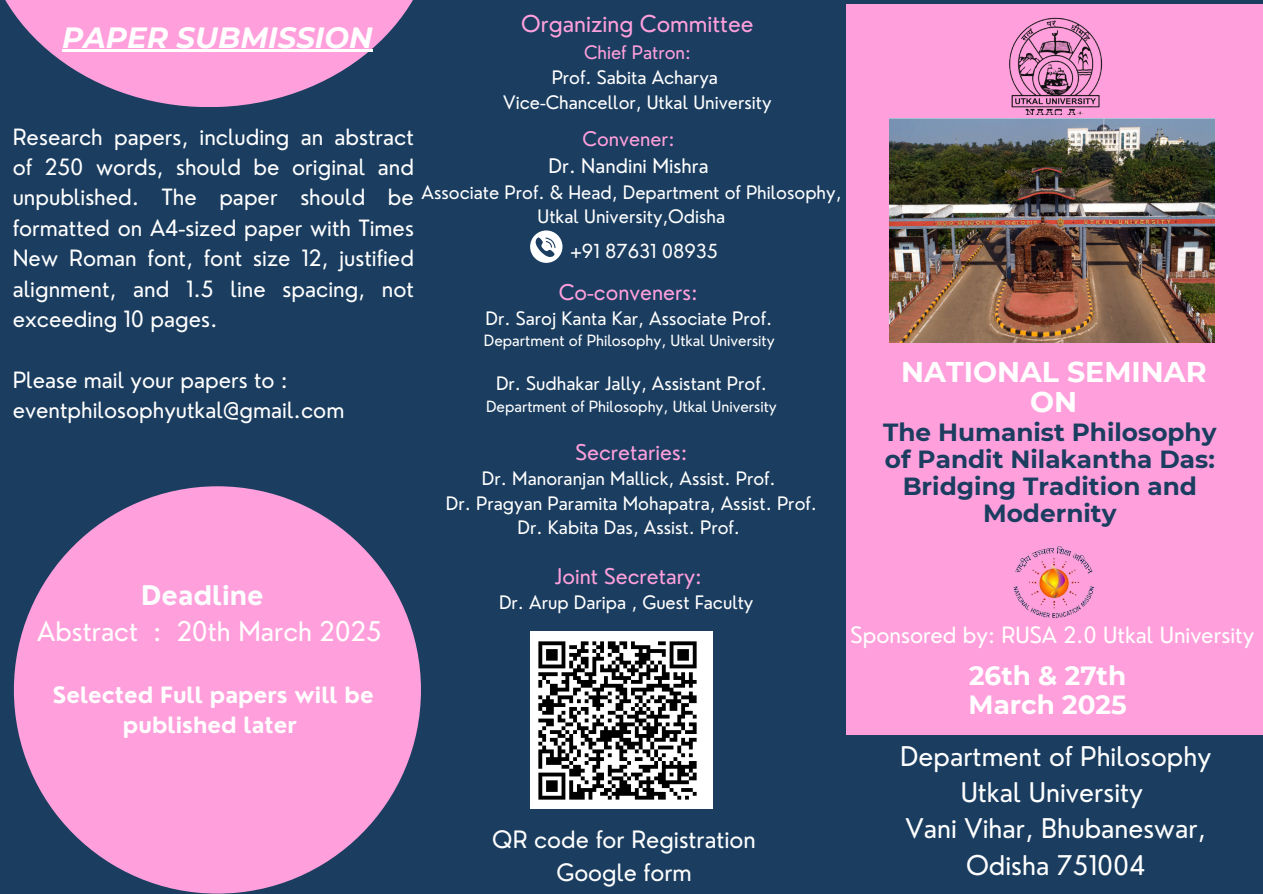
<style>
.page{position:relative;width:1263px;height:894px;background:#fff}
.page>*{position:absolute;margin:0;border:0;box-sizing:border-box;transform-origin:0 0}
.t1{font:italic 700 29.1px "Montserrat";color:#fff}
.t2{font:700 28.5px/30.3px "Montserrat";color:#fff;text-align:center}
.t3{font:26.4px/36px "Nourd";color:#fff;text-align:center}
.t4{font:700 26.25px/28.2px "Montserrat";color:#fff}
.t5{font:700 24.75px/27px "Montserrat";color:#1a3d60;text-align:center}
.t6{font:23.4px/32.7px "Nourd";color:#fff;text-align:center}
.t7{font:22.65px "Nourd";color:#ffa0dc}
.t8{font:21.9px/30.3px "Nourd";color:#fff;text-align:justify}
.t9{font:700 21.9px/30.3px "Nourd";color:#fff;text-align:center}
.t10{font:21.15px "Nourd";color:#ffa0dc}
.t11{font:19.65px/27px "Nourd";color:#fff;text-align:center}
.t12{font:18.9px "Nourd";color:#fff}
.t13{font:18.15px/24.8px "Nourd";color:#fff;text-align:center}
.t14{font:15.15px "Nourd";color:#fff}
.s1{font-weight:700;color:#fcfdff}
.s2{color:#ffa0dc}
</style>
<div class="page">
<div style="left:0;top:0;width:1263px;height:893px;background:#1a3d60"></div>
<div style="left:14px;top:486px;width:407px;height:407px;background:#ffa0dc;border-radius:50%"></div>
<div style="left:847px;top:4px;width:416px;height:730px;background:#ffa0dc"></div>
<svg style="left:5px;top:0;width:408px;height:107px;fill:#ffa0dc"></svg>
<svg style="left:530px;top:230px;width:32px;height:33px"></svg>
<img style="left:530px;top:631px;width:182px;height:177px">
<img style="left:1013px;top:546px;width:81px;height:72px">
<img style="left:1009px;top:17px;width:94px;height:97px">
<img style="left:890px;top:118px;width:325px;height:224px">
<hr style="left:62px;top:50px;width:311px;height:2px;background:#fff">
<h2 class="t1" style="left:62px;top:19px;width:312px">PAPER SUBMISSION</h2>
<p class="t8" style="left:13px;top:121px;width:403px">Research papers, including an abstract of 250 words, should be original and unpublished. The paper should be formatted on A4-sized paper with Times New Roman font, font size 12, justified alignment, and 1.5 line spacing, not exceeding 10 pages.</p>
<p class="t8" style="left:13px;top:364px;width:333px">Please mail your papers to : eventphilosophyutkal@gmail.com</p>
<h1 class="t3" style="left:37px;top:577px;width:346px"><span class="s1">Deadline<br></span>Abstract : 20th March 2025</h1>
<p class="t7" style="left:521px;top:9px;width:234px">Organizing Committee</p>
<p class="t13" style="left:503px;top:40px;width:270px"><span class="s2">Chief Patron:<br></span>Prof. Sabita Acharya<br>Vice-Chancellor, Utkal University</p>
<h3 class="t11" style="left:549px;top:125px;width:162px"><span class="s2">Convener:<br></span>Dr. Nandini Mishra</h3>
<h3 class="t13" style="left:421px;top:179px;width:421px">Associate Prof. &amp; Head, Department of Philosophy,<br>Utkal University,Odisha</h3>
<h6 class="t12" style="left:571px;top:239px;width:149px">+91 87631 08935</h6>
<h6 class="t10" style="left:559px;top:279px;width:140px">Co-conveners:</h6>
<p class="t13" style="left:486px;top:306px;width:288px">Dr. Saroj Kanta Kar, Associate Prof.</p>
<h6 class="t14" style="left:484px;top:331px;width:292px">Department of Philosophy, Utkal University</h6>
<p class="t13" style="left:496px;top:371px;width:272px">Dr. Sudhakar Jally, Assistant Prof.</p>
<p class="t14" style="left:486px;top:396px;width:292px">Department of Philosophy, Utkal University</p>
<p class="t10" style="left:575px;top:439px;width:113px">Secretaries:</p>
<p class="t13" style="left:446px;top:465px;width:373px">Dr. Manoranjan Mallick, Assist. Prof.<br>Dr. Pragyan Paramita Mohapatra, Assist. Prof.<br>Dr. Kabita Das, Assist. Prof.</p>
<p class="t10" style="left:555px;top:562px;width:148px">Joint Secretary:</p>
<p class="t13" style="left:499px;top:589px;width:256px">Dr. Arup Daripa , Guest Faculty</p>
<h3 class="t9" style="left:53px;top:679px;width:322px">Selected Full papers will be published later</h3>
<h4 class="t6" style="left:492px;top:822px;width:265px">QR code for Registration<br>Google form</h4>
<h5 class="t2" style="left:901px;top:356px;width:307px">NATIONAL SEMINAR<br>ON</h5>
<h5 class="t5" style="left:883px;top:418px;width:335px">The Humanist Philosophy of Pandit Nilakantha Das:<br>Bridging Tradition and<br>Modernity</h5>
<h6 class="t8" style="left:851px;top:619px;width:405px">Sponsored by: RUSA 2.0 Utkal University</h6>
<h1 class="t4" style="left:969px;top:661px;width:160px">26th &amp; 27th<br>March 2025</h1>
<p class="t3" style="left:900px;top:738px;width:313px">Department of Philosophy<br>Utkal University<br>Vani Vihar, Bhubaneswar,<br>Odisha 751004</p>
</div>
